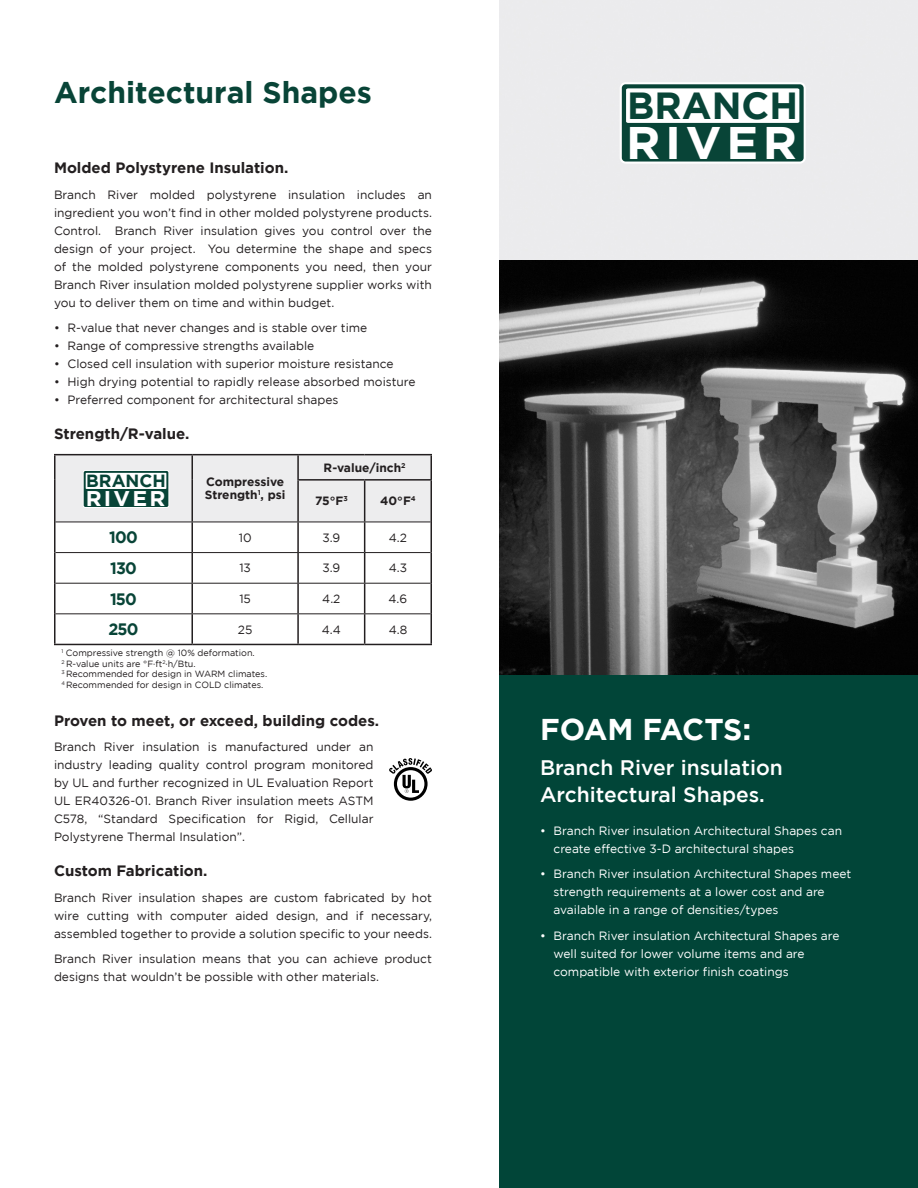
<style>
.page{position:relative;width:918px;height:1188px;background:#fff}
.page>*{position:absolute;margin:0;border:0;box-sizing:border-box;transform-origin:0 0}
.t1{font:700 45.6px "Gotham";letter-spacing:.1em;color:#fff;scale:1.04 1}
.t2{font:700 37.65px "Gotham";color:#084437}
.t3{font:700 30px "Gotham";color:#084437}
.t4{font:700 30px "Gotham";letter-spacing:-.015em;color:#fff}
.t5{font:700 21.3px "Gotham";letter-spacing:.1em;color:#fff;scale:1.04 1}
.Red_CallOut_Type{font:500 21px/27px "Gotham";color:#fff}
.t6{font:700 17.55px "Gotham";color:#084437}
.t7{font:700 16.5px "Gotham";letter-spacing:-.05em;color:#084437}
.Body_Text_Heading{font:700 15px "Gotham";color:#231f20}
.Body_Text_Justified{font:12px/18px "Gotham";color:#231f20;text-align:justify}
.t8{font:12px/18px "Gotham";color:#fff}
.Body_Text_Table_Cent{font:700 12px/13.5px "Gotham";color:#231f20}
.Body_Text_Table_Cent-2{font:12px "Gotham";color:#231f20}
.Body_Text_Table_Note{font:9px "Gotham";color:#231f20}
</style>
<div class="page">
<svg style="left:56px;top:523px;width:374px;height:121px"></svg>
<hr style="left:54px;top:454px;width:138px;height:1px;background:#231f20">
<hr style="left:54px;top:455px;width:2px;height:25px;background:#231f20">
<hr style="left:192px;top:454px;width:106px;height:1px;background:#231f20">
<hr style="left:298px;top:454px;width:67px;height:1px;background:#231f20">
<hr style="left:365px;top:454px;width:67px;height:1px;background:#231f20">
<hr style="left:430px;top:455px;width:2px;height:24px;background:#231f20">
<hr style="left:54px;top:480px;width:2px;height:42px;background:#231f20">
<hr style="left:365px;top:479px;width:67px;height:2px;background:#231f20">
<hr style="left:430px;top:481px;width:2px;height:41px;background:#231f20">
<hr style="left:54px;top:522px;width:2px;height:31px;background:#231f20">
<hr style="left:364px;top:522px;width:1px;height:30px;background:#231f20">
<hr style="left:54px;top:553px;width:2px;height:30px;background:#231f20">
<hr style="left:54px;top:583px;width:2px;height:31px;background:#231f20">
<svg style="left:364px;top:584px;width:1px;height:29px"></svg>
<hr style="left:56px;top:522px;width:136px;height:1px;background:#231f20">
<hr style="left:365px;top:522px;width:65px;height:1px;background:#231f20">
<hr style="left:56px;top:552px;width:136px;height:1px;background:#231f20">
<hr style="left:56px;top:583px;width:136px;height:1px;background:#231f20">
<hr style="left:365px;top:583px;width:65px;height:1px;background:#231f20">
<hr style="left:192px;top:522px;width:106px;height:1px;background:#231f20">
<hr style="left:298px;top:522px;width:67px;height:1px;background:#231f20">
<hr style="left:192px;top:583px;width:106px;height:1px;background:#231f20">
<hr style="left:298px;top:583px;width:67px;height:1px;background:#231f20">
<hr style="left:191px;top:522px;width:2px;height:30px;background:#231f20">
<hr style="left:297px;top:522px;width:2px;height:30px;background:#231f20">
<hr style="left:430px;top:522px;width:2px;height:31px;background:#231f20">
<hr style="left:191px;top:584px;width:2px;height:29px;background:#231f20">
<hr style="left:297px;top:584px;width:2px;height:29px;background:#231f20">
<hr style="left:430px;top:583px;width:2px;height:31px;background:#231f20">
<hr style="left:192px;top:552px;width:106px;height:1px;background:#231f20">
<hr style="left:298px;top:552px;width:67px;height:1px;background:#231f20">
<hr style="left:365px;top:552px;width:65px;height:1px;background:#231f20">
<hr style="left:191px;top:553px;width:2px;height:30px;background:#231f20">
<hr style="left:297px;top:553px;width:2px;height:30px;background:#231f20">
<hr style="left:364px;top:553px;width:1px;height:30px;background:#231f20">
<hr style="left:430px;top:553px;width:2px;height:30px;background:#231f20">
<hr style="left:56px;top:613px;width:136px;height:1px;background:#231f20">
<hr style="left:192px;top:613px;width:106px;height:1px;background:#231f20">
<hr style="left:298px;top:613px;width:67px;height:1px;background:#231f20">
<hr style="left:365px;top:613px;width:65px;height:1px;background:#231f20">
<hr style="left:54px;top:614px;width:2px;height:30px;background:#231f20">
<hr style="left:191px;top:614px;width:2px;height:30px;background:#231f20">
<hr style="left:297px;top:614px;width:2px;height:30px;background:#231f20">
<hr style="left:364px;top:614px;width:1px;height:30px;background:#231f20">
<hr style="left:430px;top:614px;width:2px;height:30px;background:#231f20">
<hr style="left:54px;top:644px;width:138px;height:1px;background:#231f20">
<hr style="left:192px;top:644px;width:106px;height:1px;background:#231f20">
<hr style="left:298px;top:644px;width:67px;height:1px;background:#231f20">
<hr style="left:365px;top:644px;width:67px;height:1px;background:#231f20">
<svg style="left:389px;top:758px;width:43px;height:43px"></svg>
<svg style="left:55px;top:455px;width:376px;height:67px;background:#e4e4e5"></svg>
<div style="left:84px;top:471px;width:84px;height:36px;background:#084437;border-radius:2px"></div>
<div style="left:86px;top:473px;width:80px;height:16px;background:#fff"></div>
<img style="left:500px;top:0;width:418px;height:1188px">
<svg style="left:620px;top:82px;width:186px;height:82px"></svg>
<img style="left:500px;top:261px;width:418px;height:414px">
<p class="t3" style="left:54px;top:75px;width:319px">Architectural Shapes</p>
<p class="Body_Text_Heading" style="left:54px;top:159px;width:236px">Molded Polystyrene Insulation.</p>
<p class="Body_Text_Justified" style="left:54px;top:185px;width:380px">Branch River molded polystyrene insulation includes an ingredient you won’t find in other molded polystyrene products.<br>Control. Branch River insulation gives you control over the design of your project. You determine the shape and specs of the molded polystyrene components you need, then your Branch River insulation molded polystyrene supplier works with you to deliver them on time and within budget.</p>
<p class="Body_Text_Justified" style="left:54px;top:319px;width:315px">• R-value that never changes and is stable over time</p>
<p class="Body_Text_Justified" style="left:54px;top:337px;width:262px">• Range of compressive strengths available</p>
<p class="Body_Text_Justified" style="left:54px;top:355px;width:341px">• Closed cell insulation with superior moisture resistance</p>
<p class="Body_Text_Justified" style="left:54px;top:373px;width:363px">• High drying potential to rapidly release absorbed moisture</p>
<p class="Body_Text_Justified" style="left:54px;top:391px;width:286px">• Preferred component for architectural shapes</p>
<p class="Body_Text_Heading" style="left:54px;top:425px;width:137px">Strength/R-value.</p>
<p class="t6" style="left:86px;top:471px;width:81px">BRANCH</p>
<p class="t5" style="left:86px;top:486px;width:78px">RIVER</p>
<p class="Body_Text_Table_Cent" style="left:205px;top:475px;width:82px">Compressive<br>Strength<sup>1</sup>, psi</p>
<p class="Body_Text_Table_Cent" style="left:324px;top:460px;width:83px">R-value/inch<sup>2</sup></p>
<p class="Body_Text_Table_Cent" style="left:315px;top:494px;width:34px">75°F<sup>3</sup></p>
<p class="Body_Text_Table_Cent" style="left:380px;top:494px;width:37px">40°F<sup>4</sup></p>
<p class="t7" style="left:109px;top:528px;width:30px">100</p>
<p class="Body_Text_Table_Cent-2" style="left:239px;top:531px;width:14px">10</p>
<p class="Body_Text_Table_Cent-2" style="left:322px;top:531px;width:20px">3.9</p>
<p class="Body_Text_Table_Cent-2" style="left:389px;top:531px;width:20px">4.2</p>
<p class="t7" style="left:110px;top:559px;width:28px">130</p>
<p class="Body_Text_Table_Cent-2" style="left:239px;top:561px;width:13px">13</p>
<p class="Body_Text_Table_Cent-2" style="left:322px;top:561px;width:20px">3.9</p>
<p class="Body_Text_Table_Cent-2" style="left:389px;top:561px;width:20px">4.3</p>
<p class="t7" style="left:110px;top:589px;width:28px">150</p>
<p class="Body_Text_Table_Cent-2" style="left:239px;top:592px;width:13px">15</p>
<p class="Body_Text_Table_Cent-2" style="left:322px;top:592px;width:20px">4.2</p>
<p class="Body_Text_Table_Cent-2" style="left:389px;top:592px;width:20px">4.6</p>
<p class="t7" style="left:108px;top:620px;width:32px">250</p>
<p class="Body_Text_Table_Cent-2" style="left:238px;top:623px;width:16px">25</p>
<p class="Body_Text_Table_Cent-2" style="left:322px;top:623px;width:21px">4.4</p>
<p class="Body_Text_Table_Cent-2" style="left:389px;top:623px;width:20px">4.8</p>
<p class="Body_Text_Table_Note" style="left:61px;top:648px;width:195px"><sup>1</sup> Compressive strength @ 10% deformation.</p>
<p class="Body_Text_Table_Note" style="left:61px;top:659px;width:136px"><sup>2</sup> R-value units are °F·ft<sup>2</sup>·h/Btu.</p>
<p class="Body_Text_Table_Note" style="left:61px;top:669px;width:207px"><sup>3</sup> Recommended for design in WARM climates.</p>
<p class="Body_Text_Table_Note" style="left:61px;top:680px;width:203px"><sup>4</sup> Recommended for design in COLD climates.</p>
<p class="Body_Text_Heading" style="left:54px;top:712px;width:327px">Proven to meet, or exceed, building codes.</p>
<p class="Body_Text_Justified" style="left:54px;top:738px;width:321px">Branch River insulation is manufactured under an industry leading quality control program monitored by UL and further recognized in UL Evaluation Report UL ER40326-01. Branch River insulation meets ASTM C578, “Standard Specification for Rigid, Cellular Polystyrene Thermal Insulation”.</p>
<p class="Body_Text_Heading" style="left:54px;top:862px;width:155px">Custom Fabrication.</p>
<p class="Body_Text_Justified" style="left:54px;top:888px;width:380px">Branch River insulation shapes are custom fabricated by hot wire cutting with computer aided design, and if necessary, assembled together to provide a solution specific to your needs.</p>
<p class="Body_Text_Justified" style="left:54px;top:950px;width:379px">Branch River insulation means that you can achieve product designs that wouldn’t be possible with other materials.</p>
<p class="t2" style="left:627px;top:84px;width:172px">BRANCH</p>
<p class="t1" style="left:626px;top:116px;width:166px">RIVER</p>
<p class="t4" style="left:540px;top:712px;width:213px">FOAM FACTS:</p>
<p class="Red_CallOut_Type" style="left:540px;top:753px;width:244px">Branch River insulation<br>Architectural Shapes.</p>
<p class="t8" style="left:554px;top:821px;width:290px;text-indent:-14px">• Branch River insulation Architectural Shapes can create effective 3-D architectural shapes</p>
<p class="t8" style="left:554px;top:865px;width:299px;text-indent:-14px">• Branch River insulation Architectural Shapes meet strength requirements at a lower cost and are available in a range of densities/types</p>
<p class="t8" style="left:554px;top:926px;width:288px;text-indent:-14px">• Branch River insulation Architectural Shapes are well suited for lower volume items and are compatible with exterior finish coatings</p>
</div>
